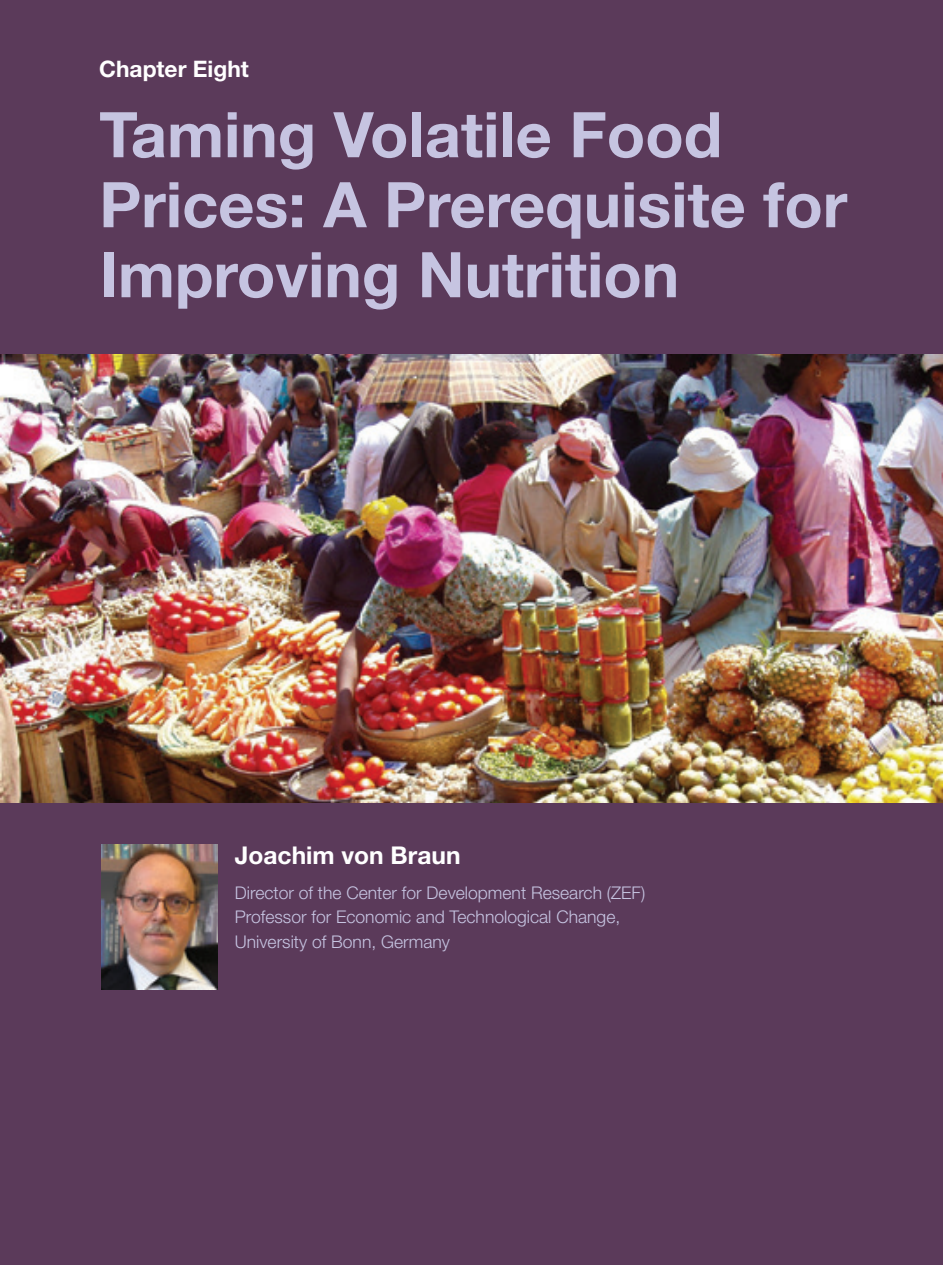
<style>
.page{position:relative;width:943px;height:1265px;background:#fff}
.page>*{position:absolute;margin:0;border:0;box-sizing:border-box;transform-origin:0 0}
.Bullets{font:700 63px/70px "Helvetica Neue";color:#c6c4e1}
.t1{font:700 24.5px "Helvetica Neue";color:#fff}
.Bullets-2{font:700 22.75px "Helvetica Neue";color:#fff}
.t2{font:300 17.5px/24.5px "Helvetica Neue";color:#c6c4e1}
</style>
<div class="page">
<div style="left:0;top:0;width:943px;height:355px;background:#5b3a5a"></div>
<div style="left:0;top:802px;width:943px;height:463px;background:#5b3a5a"></div>
<img style="left:102px;top:845px;width:115px;height:145px">
<img style="left:0;top:355px;width:943px;height:447px">
<p class="Bullets-2" style="left:99px;top:55px;width:151px">Chapter Eight</p>
<p class="Bullets" style="left:99px;top:98px;width:749px">Taming Volatile Food<br>Prices: A Prerequisite for<br>Improving Nutrition</p>
<p class="t1" style="left:235px;top:840px;width:227px">Joachim von Braun</p>
<p class="t2" style="left:235px;top:880px;width:412px">Director of the Center for Development Research (ZEF)<br>Professor for Economic and Technological Change,</p>
<p class="t2" style="left:235px;top:929px;width:216px">University of Bonn, Germany</p>
</div>
